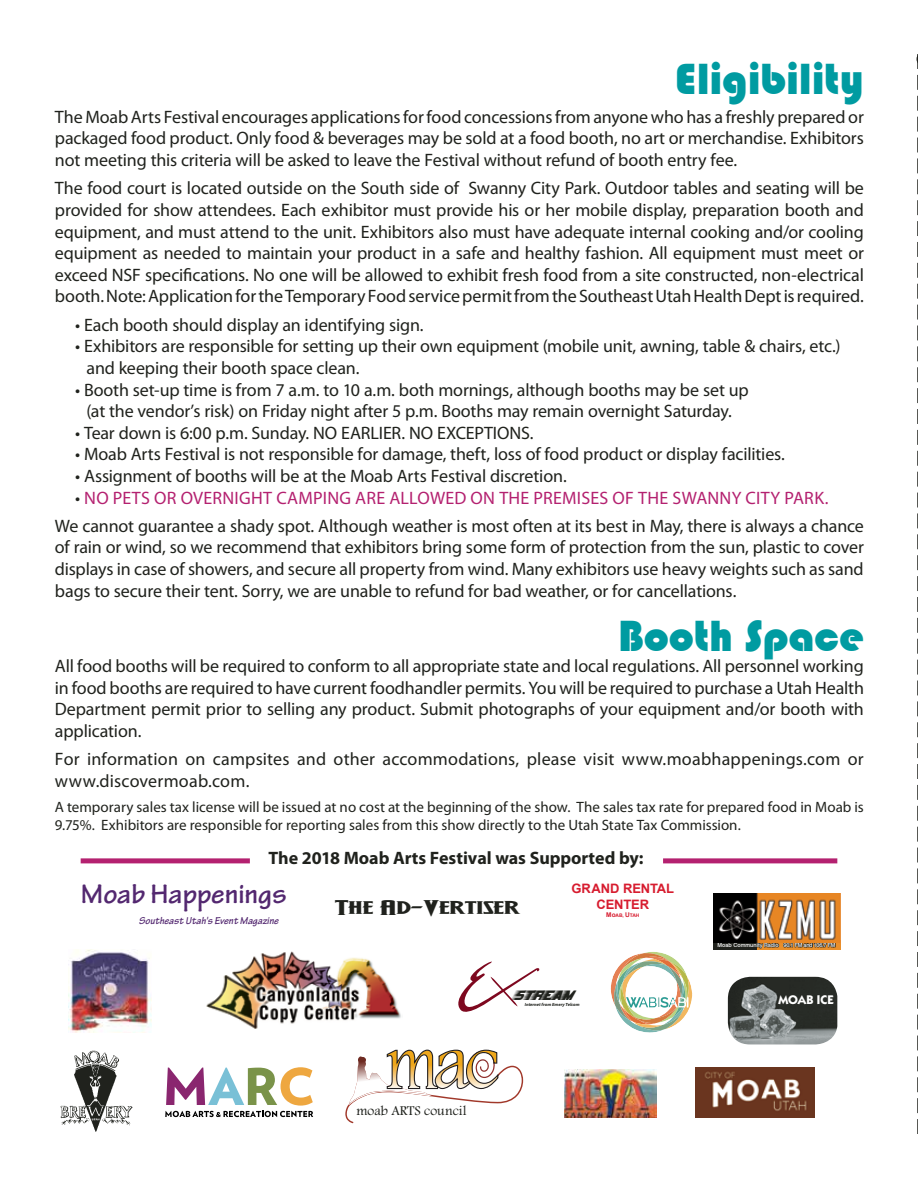
<style>
.page{position:relative;width:918px;height:1188px;background:#fff}
.page>*{position:absolute;margin:0;border:0;box-sizing:border-box;transform-origin:0 0}
.t1{font:45px "Bauhaus 93";letter-spacing:-.005em;color:#009ba1}
.t2{font:700 28.8px "Tekton Pro";color:#532870}
.t3{font:18px/21.6px "Myriad Pro";letter-spacing:-.005em;color:#20221d;text-align:justify}
.t4{font:18px "Myriad Pro";letter-spacing:.015em;color:#b42170}
.t5{font:700 18px "Myriad Pro";letter-spacing:-.005em;color:#20221d}
.t6{font:18px "Wolf's Bane Expanded";color:#20221d;scale:.75 1}
.t7{font:15px/18px "Myriad Pro";color:#20221d}
.t8{font:13.95px "Footlight MT Light";color:#20221d}
.t9{font:700 13.05px/15.6px "Arial";letter-spacing:-.01em;color:#d71c2f;text-align:center}
.t10{font:700 12.6px "Itc Kabel";color:#fff}
.t11{font:12.6px "Barbatrick";color:#20221d;scale:1.26 1}
.t12{font:italic 700 10.8px "Tekton Pro";color:#532870}
.t13{font:500 5.55px "Swiss 721 BT";color:#fff}
.t14{font:700 4.8px "Arial";color:#d71c2f}
.t15{font:italic 700 4.5px "Myriad Pro";color:#20221d}
.s1{color:#20221d}
.s2{color:#b42170}
.s3{font-size:6.45px}
</style>
<div class="page">
<svg style="left:917px;top:54px;width:1px;height:1080px"></svg>
<div style="left:81px;top:858px;width:169px;height:5px;background:#b42170"></div>
<div style="left:663px;top:858px;width:174px;height:5px;background:#b42170"></div>
<svg style="left:345px;top:1050px;width:178px;height:73px"></svg>
<img style="left:565px;top:1069px;width:91px;height:48px">
<div style="left:757px;top:940px;width:84px;height:10px;background:#e98f2b"></div>
<div style="left:713px;top:942px;width:44px;height:8px;background:#20221d"></div>
<svg style="left:718px;top:942px;width:117px;height:7px"></svg>
<img style="left:713px;top:894px;width:128px;height:48px">
<svg style="left:611px;top:952px;width:82px;height:81px"></svg>
<img style="left:60px;top:1050px;width:73px;height:82px">
<img style="left:728px;top:977px;width:109px;height:67px">
<img style="left:206px;top:951px;width:195px;height:78px">
<img style="left:69px;top:950px;width:83px;height:82px">
<svg style="left:458px;top:961px;width:81px;height:51px"></svg>
<svg style="left:165px;top:1067px;width:148px;height:50px"></svg>
<img style="left:696px;top:1067px;width:119px;height:50px">
<p class="t1" style="left:675px;top:54px;width:190px">Eligibility</p>
<p class="t3" style="left:55px;top:106px;width:811px">The Moab Arts Festival encourages applications for food concessions from anyone who has a freshly prepared or packaged food product. Only food &amp; beverages may be sold at a food booth, no art or merchandise. Exhibitors not meeting this criteria will be asked to leave the Festival without refund of booth entry fee.</p>
<p class="t3" style="left:55px;top:177px;width:811px">The food court is located outside on the South side of Swanny City Park. Outdoor tables and seating will be provided for show attendees. Each exhibitor must provide his or her mobile display, preparation booth and equipment, and must attend to the unit. Exhibitors also must have adequate internal cooking and/or cooling equipment as needed to maintain your product in a safe and healthy fashion. All equipment must meet or exceed NSF specifications. No one will be allowed to exhibit fresh food from a site constructed, non-electrical booth. Note: Application for the Temporary Food service permit from the Southeast Utah Health Dept is required.</p>
<p class="t3" style="left:75px;top:314px;width:350px">• Each booth should display an identifying sign.</p>
<p class="t3" style="left:87px;top:335px;width:756px;text-indent:-11px">• Exhibitors are responsible for setting up their own equipment (mobile unit, awning, table &amp; chairs, etc.) and keeping their booth space clean.</p>
<p class="t3" style="left:75px;top:378px;width:675px;text-align:center">• Booth set-up time is from 7 a.m. to 10 a.m. both mornings, although booths may be set up (at the vendor’s risk) on Friday night after 5 p.m. Booths may remain overnight Saturday.</p>
<p class="t3" style="left:75px;top:422px;width:460px">• Tear down is 6:00 p.m. Sunday. NO EARLIER. NO EXCEPTIONS.</p>
<p class="t3" style="left:75px;top:443px;width:711px">• Moab Arts Festival is not responsible for damage, theft, loss of food product or display facilities.</p>
<p class="t3" style="left:75px;top:465px;width:493px">• Assignment of booths will be at the Moab Arts Festival discretion.</p>
<p class="t4" style="left:75px;top:486px;width:48px"><span class="s1">•</span>No pets</p>
<p class="t4" style="left:154px;top:486px;width:212px">OR OVERNIGHT CAMPING are</p>
<p class="t4" style="left:390px;top:486px;width:12px">allowed</p>
<p class="t4" style="left:471px;top:486px;width:40px">on the</p>
<p class="t4" style="left:534px;top:486px;width:11px">premises</p>
<p class="t4" style="left:613px;top:486px;width:37px">of the</p>
<p class="t4" style="left:673px;top:486px;width:23px">Swann</p>
<p class="t3" style="left:55px;top:483px;width:811px;line-height:28.3px;text-indent:677px"><span class="s2">y City Park.<br></span>We cannot guarantee a shady spot. Although weather is most often at its best in May, there is always a chance</p>
<p class="t3" style="left:55px;top:536px;width:811px">of rain or wind, so we recommend that exhibitors bring some form of protection from the sun, plastic to cover displays in case of showers, and secure all property from wind. Many exhibitors use heavy weights such as sand bags to secure their tent. Sorry, we are unable to refund for bad weather, or for cancellations.</p>
<p class="t1" style="left:618px;top:610px;width:248px">Booth Space</p>
<p class="t3" style="left:55px;top:655px;width:811px">All food booths will be required to conform to all appropriate state and local regulations. All personnel working in food booths are required to have current foodhandler permits. You will be required to purchase a Utah Health Department permit prior to selling any product. Submit photographs of your equipment and/or booth with application.</p>
<p class="t3" style="left:55px;top:748px;width:810px">For information on campsites and other accommodations, please visit www.moabhappenings.com or www.discovermoab.com.</p>
<p class="t7" style="left:55px;top:797px;width:810px">A temporary sales tax license will be issued at no cost at the beginning of the show. The sales tax rate for prepared food in Moab is<br>9.75%. Exhibitors are responsible for reporting sales from this show directly to the Utah State Tax Commission.</p>
<p class="t5" style="left:269px;top:846px;width:377px">The 2018 Moab Arts Festival was Supported by:</p>
<p class="t2" style="left:81px;top:877px;width:207px">Moab Happenings</p>
<p class="t12" style="left:139px;top:914px;width:141px">Southeast Utah's Event Magazine</p>
<p class="t6" style="left:335px;top:898px;width:248px">The Ad-Vertiser</p>
<p class="t9" style="left:572px;top:881px;width:104px">GRAND RENTAL<br>CENTER</p>
<p class="t14" style="left:606px;top:912px;width:35px"><span class="s3">Mo</span>AB, <span class="s3">U</span>TAH</p>
<p class="t8" style="left:356px;top:1103px;width:112px">moab ARTS council</p>
<p class="t11" style="left:513px;top:988px;width:54px">STREAM</p>
<p class="t15" style="left:525px;top:1001px;width:56px">Internet from Emery Telcom</p>
<p class="t13" style="left:718px;top:942px;width:120px">Moab Community Radio 90.1 FM and 106.7 FM</p>
<p class="t10" style="left:778px;top:992px;width:57px">MOAB ICE</p>
</div>
